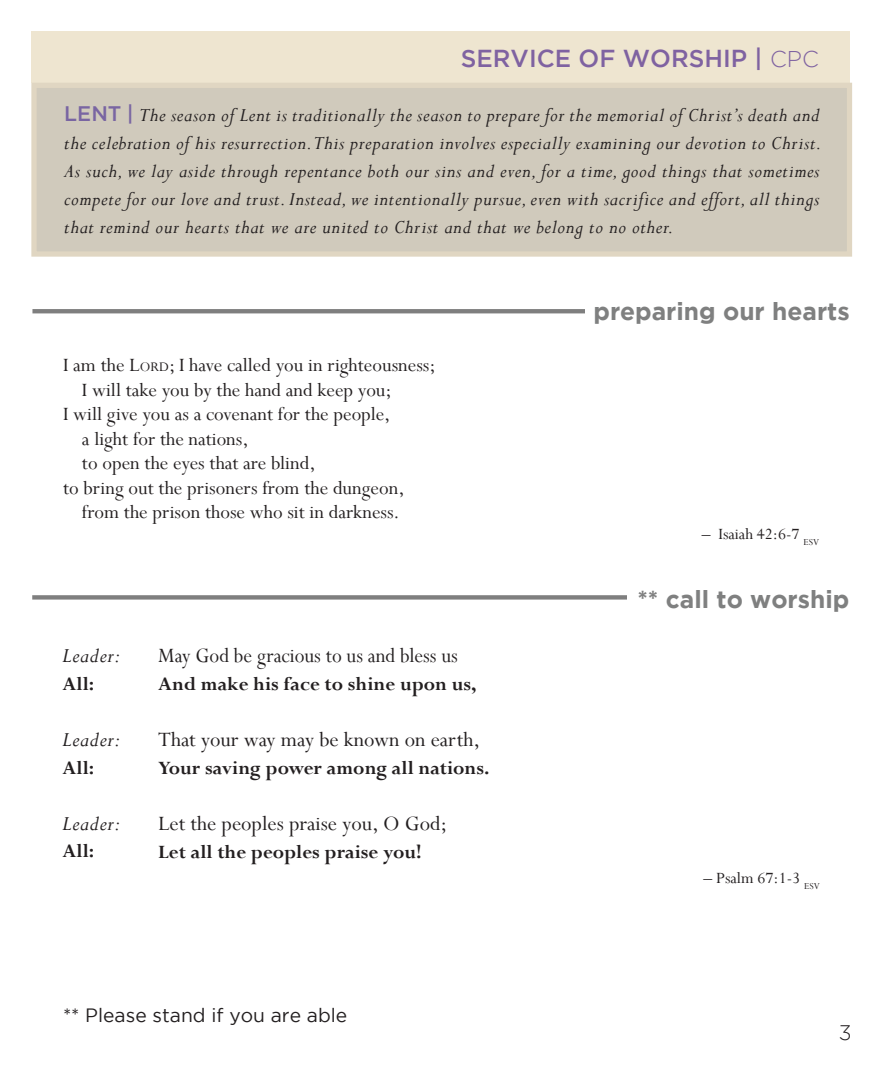
<style>
.page{position:relative;width:882px;height:1071px;background:#fff}
.page>*{position:absolute;margin:0;border:0;box-sizing:border-box;transform-origin:0 0}
.t1{font:700 24.5px "Gotham";color:#7f8080}
.t2{font:500 24.5px "Gotham";color:#7f62a1}
.t3{font:22.75px "Perpetua";color:#231f20}
.t4{font:22.75px "Perpetua";color:#231f20;scale:.94 1}
.t5{font:italic 22.75px "Perpetua";letter-spacing:.03em;color:#231f20}
.t6{font:italic 21px/28px "Perpetua";letter-spacing:.03em;color:#231f20;text-align:justify}
.t7{font:21px "Perpetua";color:#231f20}
.t8{font:700 21px "Perpetua";color:#231f20}
.t9{font:300 21px "Gotham";color:#231f20}
.t10{font:19.25px "Gotham";color:#231f20}
.t11{font:17.5px "Perpetua";color:#231f20}
.s1{font-weight:300;font-size:22.75px}
.s2{font-family:"Gotham";font-weight:500;font-style:normal;color:#7965a2}
.s3{font-style:inherit}
.s4{font-size:14.7px}
</style>
<div class="page">
<hr style="left:32px;top:309px;width:780px;height:4px;background:#7f7f7f">
<div style="left:585px;top:292px;width:265px;height:37px;background:#fff"></div>
<div style="left:32px;top:595px;width:780px;height:5px;background:#7f7f7f"></div>
<div style="left:627px;top:580px;width:222px;height:37px;background:#fff"></div>
<div style="left:32px;top:32px;width:818px;height:51px;background:#eee5d0"></div>
<div style="left:31px;top:83px;width:821px;height:174px;background:#d0cabc;border:5px solid #e0d6c2"></div>
<p class="t2" style="left:461px;top:44px;width:359px">SERVICE OF WORSHIP | <span class="s1">CPC</span></p>
<p class="t6" style="left:64px;top:100px;width:759px"><span class="s2">LENT |</span> The season of Lent is traditionally the season to prepare for the memorial of Christ’s death and the celebration of his resurrection. This preparation involves especially examining our devotion to Christ.<br>As such, we lay aside through repentance both our sins and even, for a time, good things that sometimes compete for our love and trust. Instead, we intentionally pursue, even with sacrifice and effort, all things that remind our hearts that we are united to Christ and that we belong to no other.</p>
<p class="t7" style="left:63px;top:352px;width:374px">I am the <span class="s3">L</span><span class="s4">ord</span>; I have called you in righteousness;</p>
<p class="t7" style="left:82px;top:376px;width:311px">I will take you by the hand and keep you;</p>
<p class="t7" style="left:63px;top:401px;width:329px">I will give you as a covenant for the people,</p>
<p class="t7" style="left:82px;top:425px;width:168px">a light for the nations,</p>
<p class="t7" style="left:82px;top:450px;width:235px">to open the eyes that are blind,</p>
<p class="t7" style="left:63px;top:474px;width:343px">to bring out the prisoners from the dungeon,</p>
<p class="t7" style="left:82px;top:499px;width:319px">from the prison those who sit in darkness.</p>
<p class="t5" style="left:63px;top:641px;width:59px">Leader:</p>
<p class="t8" style="left:63px;top:671px;width:33px">All:</p>
<p class="t5" style="left:63px;top:725px;width:59px">Leader:</p>
<p class="t8" style="left:63px;top:755px;width:33px">All:</p>
<p class="t5" style="left:63px;top:810px;width:59px">Leader:</p>
<p class="t8" style="left:63px;top:838px;width:33px">All:</p>
<p class="t4" style="left:158px;top:641px;width:320px">May God be gracious to us and bless us</p>
<p class="t8" style="left:158px;top:671px;width:320px">And make his face to shine upon us,</p>
<p class="t3" style="left:158px;top:725px;width:323px">That your way may be known on earth,</p>
<p class="t8" style="left:158px;top:755px;width:333px">Your saving power among all nations.</p>
<p class="t3" style="left:158px;top:809px;width:290px">Let the peoples praise you, O God;</p>
<p class="t8" style="left:158px;top:839px;width:265px">Let all the peoples praise you!</p>
<p class="t10" style="left:63px;top:1005px;width:286px">** Please stand if you are able</p>
<p class="t1" style="left:593px;top:297px;width:258px">preparing our hearts</p>
<p class="t11" style="left:702px;top:523px;width:119px">– Isaiah 42:6-7 <sub>ESV</sub></p>
<p class="t1" style="left:637px;top:585px;width:213px">** call to worship</p>
<p class="t11" style="left:704px;top:867px;width:118px">– Psalm 67:1-3 <sub>ESV</sub></p>
<p class="t9" style="left:839px;top:1021px;width:14px">3</p>
</div>
